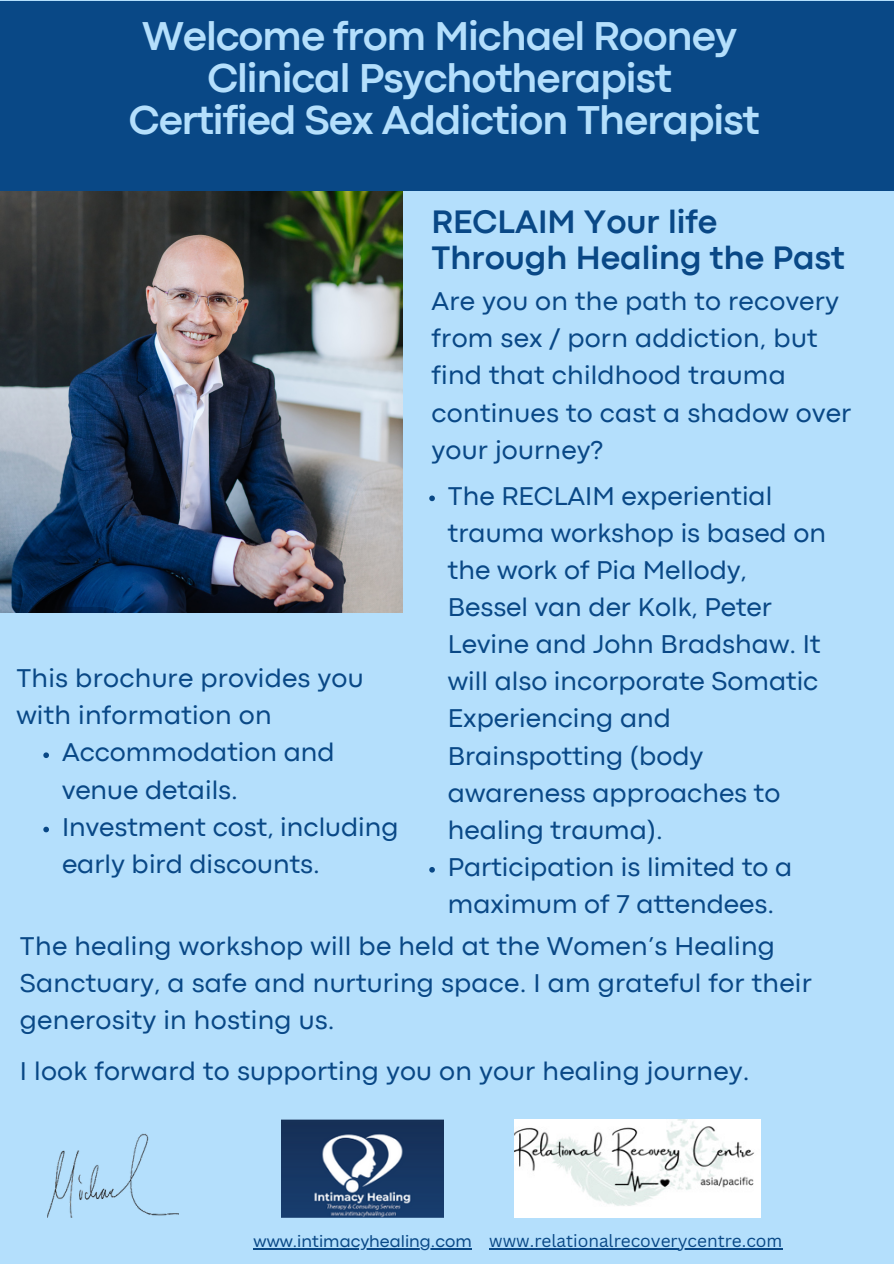
<style>
.page{position:relative;width:894px;height:1264px;background:#fff}
.page>*{position:absolute;margin:0;border:0;box-sizing:border-box;transform-origin:0 0}
.t1{font:700 42px/41.7px "Codec Pro";letter-spacing:-.025em;color:#b4dffc;text-align:center}
.t2{font:700 33.9px/36px "Codec Pro";color:#094886}
.t3{font:26.85px/37.2px "Codec Pro";color:#094886}
.t4{font:17.25px "Canva Sans";color:#094886}
.t5{font:17.25px "Codec Pro";color:#094886}
</style>
<div class="page">
<div style="left:0;top:0;width:893px;height:1263px;background:#b4dffc"></div>
<img style="left:0;top:190px;width:402px;height:422px">
<svg style="left:43px;top:752px;width:6px;height:6px"></svg>
<svg style="left:43px;top:826px;width:6px;height:6px"></svg>
<svg style="left:429px;top:495px;width:6px;height:6px"></svg>
<svg style="left:429px;top:867px;width:6px;height:5px"></svg>
<div style="left:0;top:1px;width:893px;height:189px;background:#094886"></div>
<img style="left:48px;top:1133px;width:130px;height:84px">
<img style="left:282px;top:1119px;width:162px;height:98px">
<img style="left:515px;top:1119px;width:245px;height:98px">
<hr style="left:253px;top:1248px;width:218px;height:1px;background:#094886">
<hr style="left:489px;top:1248px;width:293px;height:1px;background:#094886">
<p class="t1" style="left:129px;top:19px;width:632px">Welcome from Michael Rooney<br>Clinical Psychotherapist<br>Certified Sex Addiction Therapist</p>
<p class="t2" style="left:431px;top:207px;width:414px">RECLAIM Your life<br>Through Healing the Past</p>
<p class="t3" style="left:431px;top:284px;width:421px">Are you on the path to recovery from sex / porn addiction, but find that childhood trauma continues to cast a shadow over your journey?</p>
<h3 class="t3" style="left:448px;top:479px;width:379px">The RECLAIM experiential trauma workshop is based on the work of Pia Mellody,<br>Bessel van der Kolk, Peter<br>Levine and John Bradshaw. It will also incorporate Somatic<br>Experiencing and<br>Brainspotting (body awareness approaches to healing trauma).</h3>
<p class="t3" style="left:448px;top:850px;width:346px">Participation is limited to a maximum of 7 attendees.</p>
<p class="t3" style="left:20px;top:929px;width:793px">The healing workshop will be held at the Women’s Healing<br>Sanctuary, a safe and nurturing space. I am grateful for their generosity in hosting us.</p>
<h3 class="t3" style="left:20px;top:1054px;width:731px">I look forward to supporting you on your healing journey.</h3>
<h1 class="t3" style="left:16px;top:661px;width:348px">This brochure provides you with information on</h1>
<h2 class="t3" style="left:62px;top:736px;width:274px">Accommodation and venue details.</h2>
<h3 class="t3" style="left:62px;top:810px;width:338px">Investment cost, including early bird discounts.</h3>
<p class="t5" style="left:253px;top:1235px;width:219px">www.intimacyhealing.com</p>
<p class="t4" style="left:489px;top:1228px;width:294px">www.relationalrecoverycentre.com</p>
</div>
